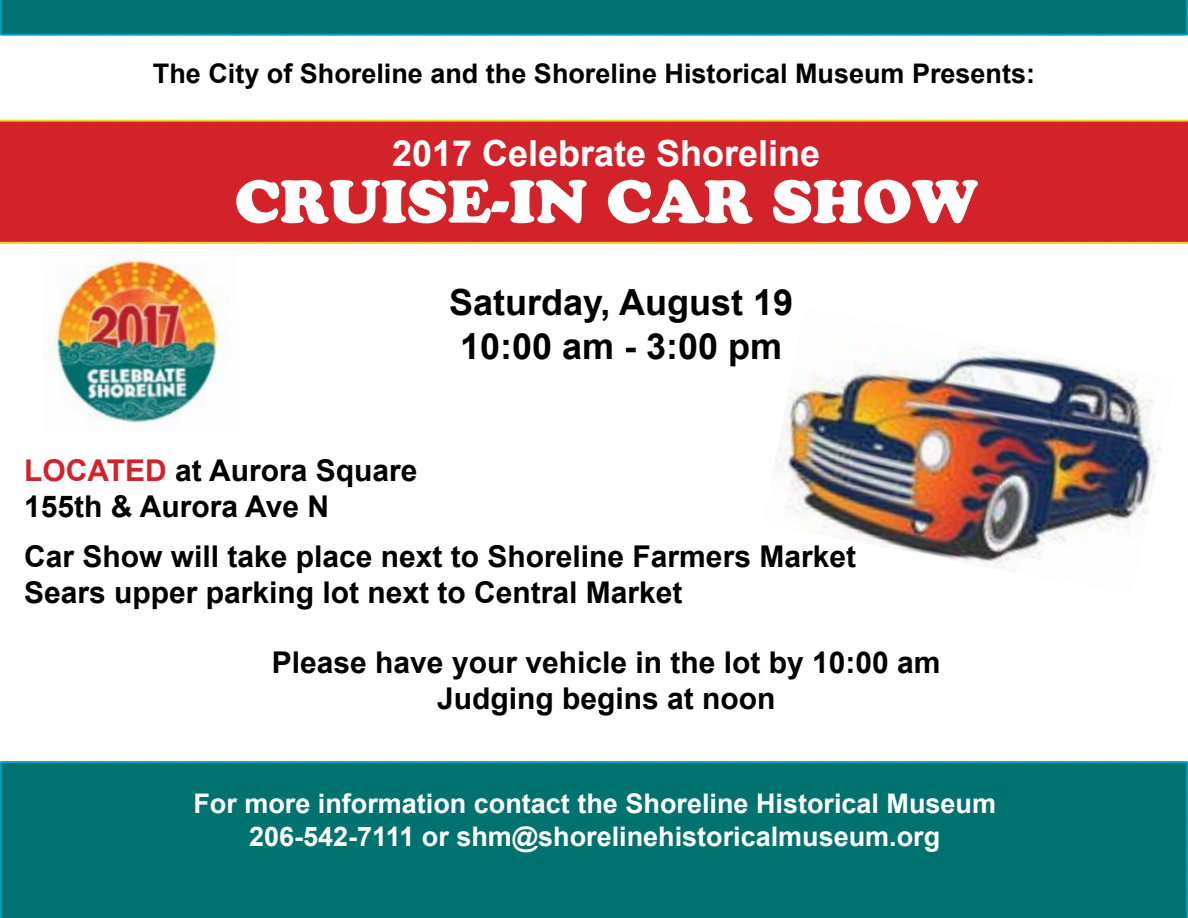
<style>
.page{position:relative;width:1188px;height:918px;background:#fff}
.page>*{position:absolute;margin:0;border:0;box-sizing:border-box;transform-origin:0 0}
.t1{font:60px "Cooper Black Std";color:#fff}
.t2{font:700 36px/43.2px "Arial";color:#000;text-align:center}
.t3{font:700 36px "Arial";color:#fff}
.t4{font:700 30px/36px "Arial";color:#000}
.t5{font:700 27px/32.4px "Arial";color:#fff;text-align:center}
.t6{font:700 27px "Arial";color:#000}
.s1{color:#d2232a}
</style>
<div class="page">
<div style="left:0;top:121px;width:1188px;height:122px;background:#d2232a"></div>
<svg style="left:0;top:242px;width:1188px;height:2px;background:#f4d22c"></svg>
<svg style="left:0;top:120px;width:1188px;height:1px"></svg>
<div style="left:0;top:761px;width:1188px;height:157px;background:#00726f"></div>
<img style="left:43px;top:255px;width:185px;height:176px">
<div style="left:0;top:0;width:1188px;height:35px;background:#00726f"></div>
<img style="left:772px;top:346px;width:389px;height:223px">
<p class="t6" style="left:153px;top:55px;width:884px">The City of Shoreline and the Shoreline Historical Museum Presents:</p>
<p class="t3" style="left:392px;top:129px;width:430px">2017 Celebrate Shoreline</p>
<h1 class="t1" style="left:235px;top:165px;width:744px">CRUISE-IN CAR SHOW</h1>
<p class="t2" style="left:449px;top:282px;width:346px">Saturday, August 19<br>10:00 am - 3:00 pm</p>
<p class="t4" style="left:24px;top:454px;width:395px"><span class="s1">LOCATED</span> at Aurora Square<br>155th &amp; Aurora Ave N</p>
<p class="t4" style="left:24px;top:539px;width:833px">Car Show will take place next to Shoreline Farmers Market<br>Sears upper parking lot next to Central Market</p>
<p class="t4" style="left:272px;top:645px;width:670px;text-align:center">Please have your vehicle in the lot by 10:00 am<br>Judging begins at noon</p>
<p class="t5" style="left:193px;top:788px;width:804px">For more information contact the Shoreline Historical Museum<br>206-542-7111 or shm@shorelinehistoricalmuseum.org</p>
</div>
